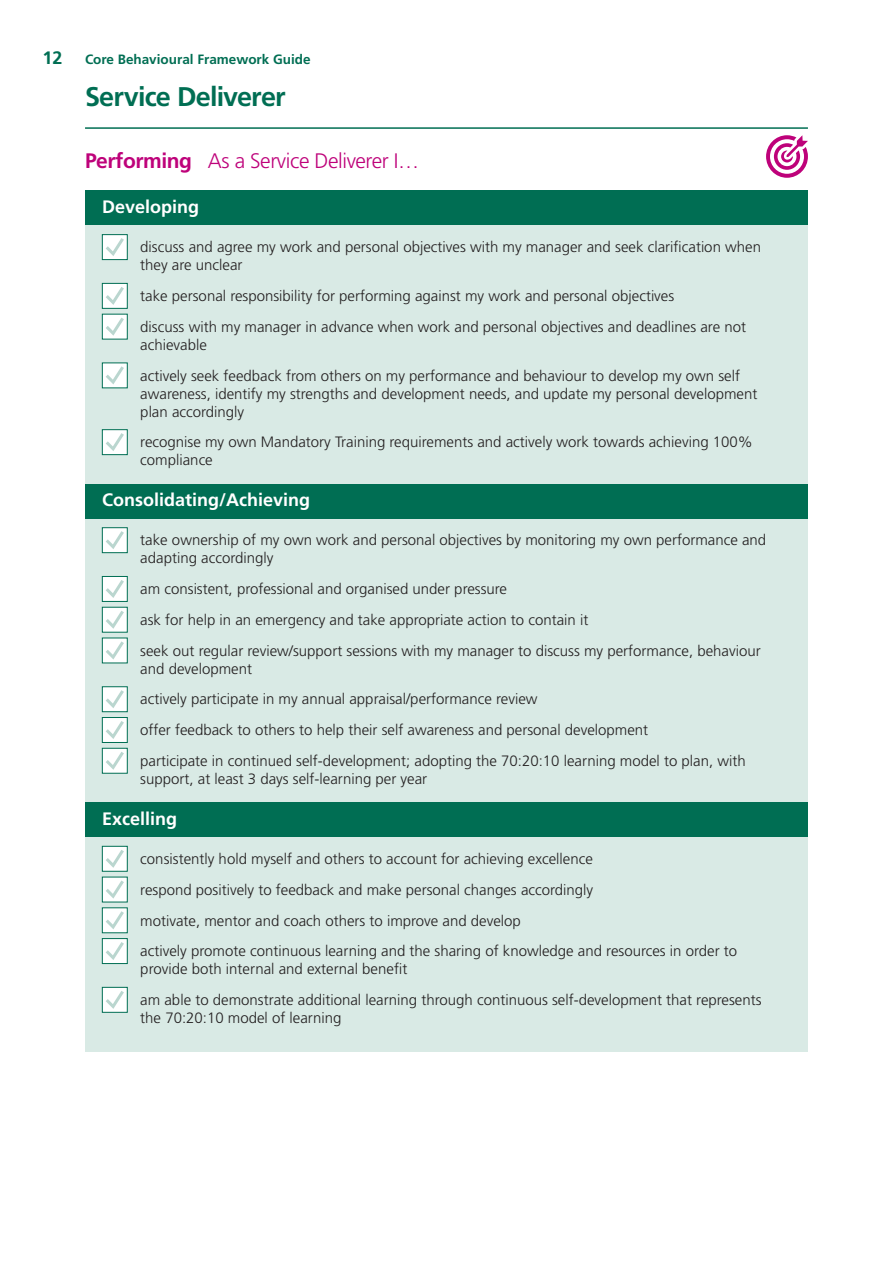
<style>
.page{position:relative;width:893px;height:1263px;background:#fff}
.page>*{position:absolute;margin:0;border:0;box-sizing:border-box;transform-origin:0 0}
.B_Sub_Heading{font:700 27px "Frutiger";letter-spacing:-.03em;color:#006e53}
.Text{font:300 21px "Frutiger";letter-spacing:-.02em;color:#be027a}
.Text-2{font:700 18px "Frutiger";color:#fff}
.t1{font:700 18px "Frutiger";color:#006e53}
.Text-3{font:300 15px/18px "Frutiger";color:#231f20}
.t2{font:700 13.5px "Frutiger";color:#006e53}
.s1{font-weight:700}
</style>
<div class="page">
<div style="left:85px;top:196px;width:723px;height:855px;background:#d9eae5"></div>
<div style="left:85px;top:190px;width:723px;height:34px;background:#006e53"></div>
<div style="left:85px;top:485px;width:723px;height:34px;background:#006e53"></div>
<div style="left:85px;top:803px;width:723px;height:34px;background:#006e53"></div>
<hr style="left:85px;top:127px;width:723px;height:2px;background:#006e53">
<div style="left:102px;top:234px;width:26px;height:26px;background:#fff;border:1px solid #006e53"></div>
<svg style="left:106px;top:238px;width:18px;height:18px"></svg>
<div style="left:102px;top:283px;width:26px;height:26px;background:#fff;border:1px solid #006e53"></div>
<svg style="left:106px;top:287px;width:18px;height:18px"></svg>
<div style="left:102px;top:314px;width:26px;height:25px;background:#fff;border:1px solid #006e53"></div>
<svg style="left:106px;top:318px;width:18px;height:18px"></svg>
<div style="left:102px;top:363px;width:26px;height:25px;background:#fff;border:1px solid #006e53"></div>
<svg style="left:106px;top:366px;width:18px;height:18px"></svg>
<div style="left:102px;top:429px;width:26px;height:26px;background:#fff;border:1px solid #006e53"></div>
<svg style="left:106px;top:433px;width:18px;height:18px"></svg>
<div style="left:102px;top:527px;width:26px;height:26px;background:#fff;border:1px solid #006e53"></div>
<svg style="left:106px;top:531px;width:18px;height:18px"></svg>
<div style="left:102px;top:576px;width:26px;height:26px;background:#fff;border:1px solid #006e53"></div>
<svg style="left:106px;top:580px;width:18px;height:18px"></svg>
<div style="left:102px;top:607px;width:26px;height:25px;background:#fff;border:1px solid #006e53"></div>
<svg style="left:106px;top:611px;width:18px;height:18px"></svg>
<div style="left:102px;top:638px;width:26px;height:25px;background:#fff;border:1px solid #006e53"></div>
<svg style="left:106px;top:641px;width:18px;height:18px"></svg>
<div style="left:102px;top:686px;width:26px;height:26px;background:#fff;border:1px solid #006e53"></div>
<svg style="left:106px;top:690px;width:18px;height:18px"></svg>
<div style="left:102px;top:717px;width:26px;height:26px;background:#fff;border:1px solid #006e53"></div>
<svg style="left:106px;top:721px;width:18px;height:18px"></svg>
<div style="left:102px;top:748px;width:26px;height:25px;background:#fff;border:1px solid #006e53"></div>
<svg style="left:106px;top:752px;width:18px;height:18px"></svg>
<div style="left:102px;top:846px;width:26px;height:25px;background:#fff;border:1px solid #006e53"></div>
<svg style="left:106px;top:850px;width:18px;height:18px"></svg>
<div style="left:102px;top:877px;width:26px;height:25px;background:#fff;border:1px solid #006e53"></div>
<svg style="left:106px;top:880px;width:18px;height:18px"></svg>
<div style="left:102px;top:907px;width:26px;height:26px;background:#fff;border:1px solid #006e53"></div>
<svg style="left:106px;top:911px;width:18px;height:18px"></svg>
<div style="left:102px;top:938px;width:26px;height:26px;background:#fff;border:1px solid #006e53"></div>
<svg style="left:106px;top:942px;width:18px;height:18px"></svg>
<div style="left:102px;top:987px;width:26px;height:25px;background:#fff;border:1px solid #006e53"></div>
<svg style="left:106px;top:991px;width:18px;height:18px"></svg>
<svg style="left:766px;top:135px;width:42px;height:43px"></svg>
<p class="t1" style="left:43px;top:47px;width:22px">12</p>
<p class="t2" style="left:85px;top:51px;width:227px">Core Behavioural Framework Guide</p>
<p class="B_Sub_Heading" style="left:85px;top:81px;width:202px">Service Deliverer</p>
<p class="Text" style="left:85px;top:149px;width:336px"><span class="s1">Performing</span> As a Service Deliverer I…</p>
<p class="Text-2" style="left:102px;top:196px;width:99px">Developing</p>
<p class="Text-3" style="left:140px;top:238px;width:622px">discuss and agree my work and personal objectives with my manager and seek clarification when they are unclear</p>
<p class="Text-3" style="left:140px;top:287px;width:535px">take personal responsibility for performing against my work and personal objectives</p>
<p class="Text-3" style="left:140px;top:318px;width:607px">discuss with my manager in advance when work and personal objectives and deadlines are not achievable</p>
<p class="Text-3" style="left:140px;top:366px;width:619px">actively seek feedback from others on my performance and behaviour to develop my own self awareness, identify my strengths and development needs, and update my personal development plan accordingly</p>
<p class="Text-3" style="left:140px;top:433px;width:614px">recognise my own Mandatory Training requirements and actively work towards achieving 100% compliance</p>
<p class="Text-2" style="left:102px;top:489px;width:210px">Consolidating/Achieving</p>
<p class="Text-3" style="left:140px;top:531px;width:627px">take ownership of my own work and personal objectives by monitoring my own performance and adapting accordingly</p>
<p class="Text-3" style="left:140px;top:580px;width:368px">am consistent, professional and organised under pressure</p>
<p class="Text-3" style="left:140px;top:611px;width:450px">ask for help in an emergency and take appropriate action to contain it</p>
<p class="Text-3" style="left:140px;top:641px;width:622px">seek out regular review/support sessions with my manager to discuss my performance, behaviour and development</p>
<p class="Text-3" style="left:140px;top:690px;width:399px">actively participate in my annual appraisal/performance review</p>
<p class="Text-3" style="left:140px;top:721px;width:509px">offer feedback to others to help their self awareness and personal development</p>
<p class="Text-3" style="left:140px;top:752px;width:607px">participate in continued self-development; adopting the 70:20:10 learning model to plan, with support, at least 3 days self-learning per year</p>
<p class="Text-2" style="left:102px;top:808px;width:77px">Excelling</p>
<p class="Text-3" style="left:140px;top:850px;width:454px">consistently hold myself and others to account for achieving excellence</p>
<p class="Text-3" style="left:140px;top:880px;width:454px">respond positively to feedback and make personal changes accordingly</p>
<p class="Text-3" style="left:140px;top:911px;width:382px">motivate, mentor and coach others to improve and develop</p>
<p class="Text-3" style="left:140px;top:942px;width:598px">actively promote continuous learning and the sharing of knowledge and resources in order to provide both internal and external benefit</p>
<p class="Text-3" style="left:140px;top:991px;width:623px">am able to demonstrate additional learning through continuous self-development that represents the 70:20:10 model of learning</p>
</div>
